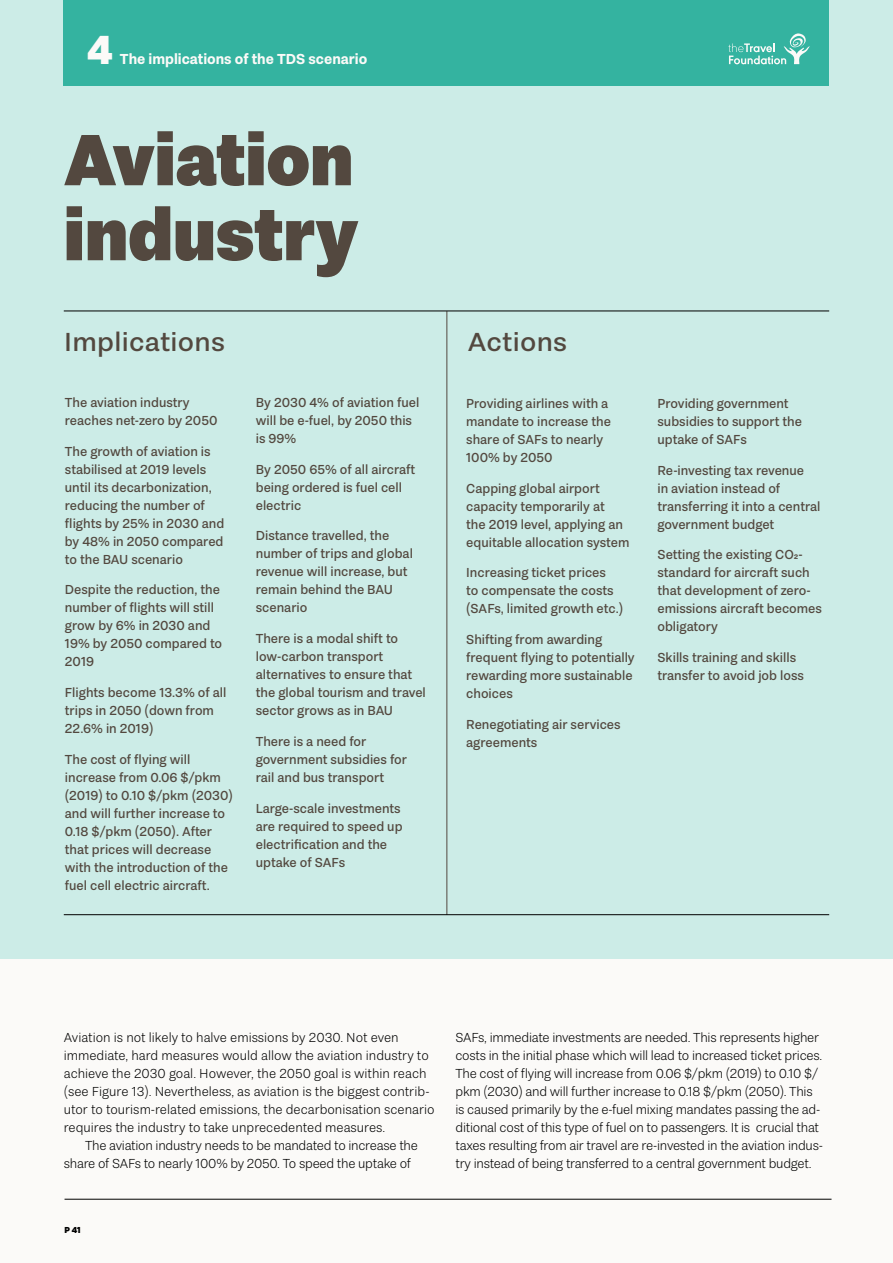
<style>
.page{position:relative;width:893px;height:1263px;background:#fbfaf8}
.page>*{position:absolute;margin:0;border:0;box-sizing:border-box;transform-origin:0 0}
.t1{font:900 75px/75px "Passenger Sans";color:#53483f}
.t2{font:900 42px "Passenger Sans";color:#fbfaf8}
.t3{font:500 27px "Passenger Sans";letter-spacing:.01em;color:#53483f;scale:1.08 1}
.t4{font:700 15px "Passenger Sans";color:#fbfaf8}
.t5{font:500 13.5px/18px "Passenger Sans";color:#53483f}
.t6{font:300 13.5px/18px "Passenger Sans";letter-spacing:-.02em;color:#000}
.t7{font:300 13.5px/18px "Passenger Sans";color:#000}
.t8{font:900 9px "Passenger Sans";color:#000}
</style>
<div class="page">
<div style="left:0;top:0;width:893px;height:959px;background:#ccece7"></div>
<div style="left:64px;top:0;width:765px;height:85px;background:#34b3a0"></div>
<svg style="left:728px;top:33px;width:82px;height:31px"></svg>
<hr style="left:65px;top:1199px;width:766px;height:1px;background:#000">
<hr style="left:447px;top:311px;width:1px;height:604px;background:#53483f">
<hr style="left:64px;top:914px;width:765px;height:1px;background:#000">
<hr style="left:64px;top:311px;width:765px;height:1px;background:#000">
<h2 class="t2" style="left:87px;top:25px;width:27px">4</h2>
<p class="t4" style="left:120px;top:50px;width:249px">The implications of the TDS scenario</p>
<h1 class="t1" style="left:64px;top:121px;width:296px">Aviation industry</h1>
<h3 class="t3" style="left:64px;top:327px;width:150px">Implications</h3>
<h3 class="t3" style="left:468px;top:327px;width:94px">Actions</h3>
<p class="t5" style="left:65px;top:393px;width:154px">The aviation industry reaches net-zero by 2050</p>
<p class="t5" style="left:65px;top:442px;width:161px">The growth of aviation is stabilised at 2019 levels until its decarbonization, reducing the number of flights by 25% in 2030 and by 48% in 2050 compared to the BAU scenario</p>
<p class="t5" style="left:65px;top:581px;width:159px">Despite the reduction, the number of flights will still grow by 6% in 2030 and<br>19% by 2050 compared to<br>2019</p>
<p class="t5" style="left:65px;top:684px;width:163px">Flights become 13.3% of all trips in 2050 (down from<br>22.6% in 2019)</p>
<p class="t5" style="left:65px;top:750px;width:169px">The cost of flying will increase from 0.06 $/pkm (2019) to 0.10 $/pkm (2030) and will further increase to<br>0.18 $/pkm (2050). After that prices will decrease with the introduction of the fuel cell electric aircraft.</p>
<p class="t5" style="left:256px;top:393px;width:165px">By 2030 4% of aviation fuel will be e-fuel, by 2050 this is 99%</p>
<p class="t5" style="left:256px;top:460px;width:161px">By 2050 65% of all aircraft being ordered is fuel cell electric</p>
<p class="t5" style="left:256px;top:527px;width:159px">Distance travelled, the number of trips and global revenue will increase, but remain behind the BAU scenario</p>
<p class="t5" style="left:256px;top:629px;width:172px">There is a modal shift to low-carbon transport alternatives to ensure that the global tourism and travel sector grows as in BAU</p>
<p class="t5" style="left:256px;top:732px;width:153px">There is a need for government subsidies for rail and bus transport</p>
<p class="t5" style="left:256px;top:799px;width:148px">Large-scale investments are required to speed up electrification and the uptake of SAFs</p>
<p class="t5" style="left:466px;top:394px;width:146px">Providing airlines with a mandate to increase the share of SAFs to nearly<br>100% by 2050</p>
<p class="t5" style="left:466px;top:479px;width:165px">Capping global airport capacity temporarily at<br>the 2019 level, applying an equitable allocation system</p>
<p class="t5" style="left:466px;top:564px;width:158px">Increasing ticket prices<br>to compensate the costs (SAFs, limited growth etc.)</p>
<p class="t5" style="left:466px;top:630px;width:170px">Shifting from awarding frequent flying to potentially rewarding more sustainable choices</p>
<p class="t5" style="left:466px;top:715px;width:156px">Renegotiating air services agreements</p>
<p class="t5" style="left:657px;top:394px;width:146px">Providing government subsidies to support the uptake of SAFs</p>
<p class="t5" style="left:657px;top:461px;width:164px">Re-investing tax revenue<br>in aviation instead of transferring it into a central government budget</p>
<p class="t5" style="left:657px;top:546px;width:166px">Setting the existing CO₂- standard for aircraft such that development of zero&shy;emissions aircraft becomes obligatory</p>
<p class="t5" style="left:657px;top:648px;width:148px">Skills training and skills transfer to avoid job loss</p>
<p class="t7" style="left:64px;top:1029px;width:372px">Aviation is not likely to halve emissions by 2030. Not even immediate, hard measures would allow the aviation industry to achieve the 2030 goal. However, the 2050 goal is within reach (see Figure 13). Nevertheless, as aviation is the biggest contrib&shy;utor to tourism-related emissions, the decarbonisation scenario requires the industry to take unprecedented measures.</p>
<p class="t6" style="left:64px;top:1137px;width:356px;text-indent:21px">The aviation industry needs to be mandated to increase the share of SAFs to nearly 100% by 2050. To speed the uptake of</p>
<p class="t6" style="left:455px;top:1029px;width:369px">SAFs, immediate investments are needed. This represents higher costs in the initial phase which will lead to increased ticket prices.<br>The cost of flying will increase from 0.06 $/pkm (2019) to 0.10 $/ pkm (2030) and will further increase to 0.18 $/pkm (2050). This is caused primarily by the e-fuel mixing mandates passing the ad&shy;ditional cost of this type of fuel on to passengers. It is crucial that taxes resulting from air travel are re-invested in the aviation indus&shy;try instead of being transferred to a central government budget.</p>
<p class="t8" style="left:65px;top:1225px;width:17px">P 41</p>
</div>
